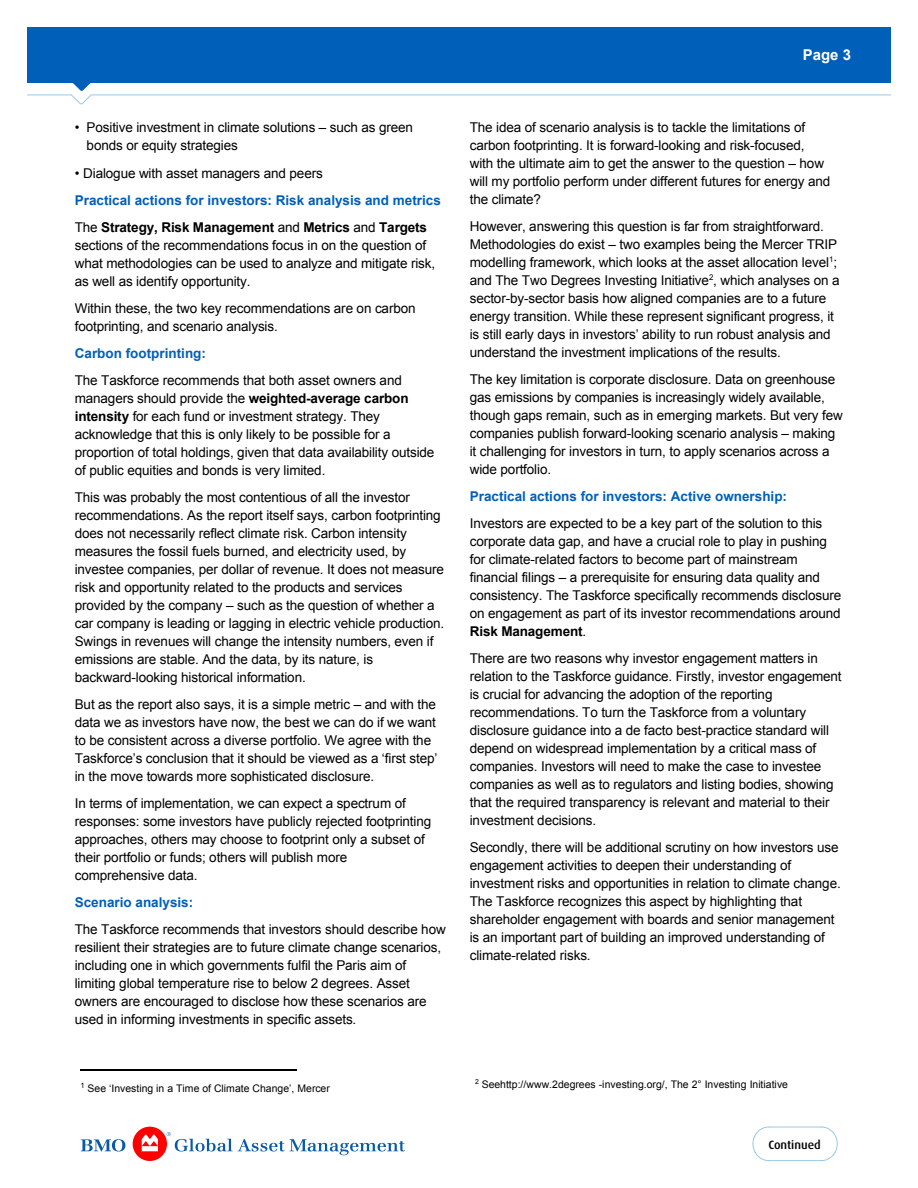
<style>
.page{position:relative;width:918px;height:1188px;background:#fff}
.page>*{position:absolute;margin:0;border:0;box-sizing:border-box;transform-origin:0 0}
.t1{font:700 15px "Arial";color:#fff}
.t2{font:13.5px/18px "Arial";letter-spacing:-.01em;color:#000}
.t3{font:700 13.5px/27px "Arial";color:#005fb9}
.t4{font:500 12px "Dax Pro";color:#000}
.t5{font:10.5px "Arial";color:#000}
.s1{font-weight:400;color:#000}
.s2{color:#000}
.s3{font-weight:700}
</style>
<div class="page">
<div style="left:27px;top:27px;width:864px;height:56px;background:#005fb9"></div>
<svg style="left:27px;top:83px;width:864px;height:22px"></svg>
<hr style="left:81px;top:1069px;width:216px;height:1px;background:#000">
<svg style="left:81px;top:1139px;width:44px;height:13px"></svg>
<div style="left:133px;top:1127px;width:34px;height:34px;background:#f00;border-radius:50%"></div>
<svg style="left:142px;top:1134px;width:16px;height:17px"></svg>
<svg style="left:167px;top:1132px;width:238px;height:23px"></svg>
<svg style="left:752px;top:1126px;width:86px;height:35px"></svg>
<p class="t2" style="left:87px;top:118px;width:328px;text-indent:-12px">• Positive investment in climate solutions – such as green bonds or equity strategies</p>
<p class="t2" style="left:75px;top:165px;width:250px">• Dialogue with asset managers and peers</p>
<p class="t3" style="left:75px;top:187px;width:368px">Practical actions for investors: Risk analysis and metrics<br><span class="s1">The</span> <span class="s2">Strategy, Risk Management</span> <span class="s1">and</span> <span class="s2">Metrics</span> <span class="s1">and</span> <span class="s2">Targets</span></p>
<p class="t2" style="left:75px;top:237px;width:362px">sections of the recommendations focus in on the question of what methodologies can be used to analyze and mitigate risk, as well as identify opportunity.</p>
<p class="t2" style="left:75px;top:300px;width:342px">Within these, the two key recommendations are on carbon footprinting, and scenario analysis.</p>
<p class="t3" style="left:75px;top:340px;width:133px">Carbon footprinting:</p>
<p class="t2" style="left:75px;top:372px;width:361px">The Taskforce recommends that both asset owners and managers should provide the <span class="s3">weighted-average carbon intensity</span> for each fund or investment strategy. They acknowledge that this is only likely to be possible for a proportion of total holdings, given that data availability outside of public equities and bonds is very limited.</p>
<p class="t2" style="left:75px;top:489px;width:371px">This was probably the most contentious of all the investor recommendations. As the report itself says, carbon footprinting does not necessarily reflect climate risk. Carbon intensity measures the fossil fuels burned, and electricity used, by investee companies, per dollar of revenue. It does not measure risk and opportunity related to the products and services provided by the company – such as the question of whether a car company is leading or lagging in electric vehicle production.<br>Swings in revenues will change the intensity numbers, even if emissions are stable. And the data, by its nature, is backward-looking historical information.</p>
<p class="t2" style="left:75px;top:696px;width:364px">But as the report also says, it is a simple metric – and with the data we as investors have now, the best we can do if we want to be consistent across a diverse portfolio. We agree with the Taskforce’s conclusion that it should be viewed as a ‘first step’ in the move towards more sophisticated disclosure.</p>
<p class="t2" style="left:75px;top:795px;width:358px">In terms of implementation, we can expect a spectrum of responses: some investors have publicly rejected footprinting approaches, others may choose to footprint only a subset of their portfolio or funds; others will publish more comprehensive data.</p>
<p class="t3" style="left:75px;top:889px;width:120px">Scenario analysis:</p>
<p class="t2" style="left:75px;top:921px;width:373px">The Taskforce recommends that investors should describe how resilient their strategies are to future climate change scenarios, including one in which governments fulfil the Paris aim of limiting global temperature rise to below 2 degrees. Asset owners are encouraged to disclose how these scenarios are used in informing investments in specific assets.</p>
<p class="t1" style="left:803px;top:45px;width:50px">Page 3</p>
<p class="t2" style="left:470px;top:118px;width:362px">The idea of scenario analysis is to tackle the limitations of carbon footprinting. It is forward-looking and risk-focused, with the ultimate aim to get the answer to the question – how will my portfolio perform under different futures for energy and the climate?</p>
<p class="t2" style="left:470px;top:217px;width:371px">However, answering this question is far from straightforward.<br>Methodologies do exist – two examples being the Mercer TRIP modelling framework, which looks at the asset allocation level<sup>1</sup>; and The Two Degrees Investing Initiative<sup>2</sup>, which analyses on a sector-by-sector basis how aligned companies are to a future energy transition. While these represent significant progress, it is still early days in investors’ ability to run robust analysis and understand the investment implications of the results.</p>
<p class="t2" style="left:470px;top:370px;width:375px">The key limitation is corporate disclosure. Data on greenhouse gas emissions by companies is increasingly widely available, though gaps remain, such as in emerging markets. But very few companies publish forward-looking scenario analysis – making it challenging for investors in turn, to apply scenarios across a wide portfolio.</p>
<p class="t3" style="left:470px;top:483px;width:319px">Practical actions for investors: Active ownership:</p>
<p class="t2" style="left:470px;top:514px;width:373px">Investors are expected to be a key part of the solution to this corporate data gap, and have a crucial role to play in pushing for climate-related factors to become part of mainstream financial filings – a prerequisite for ensuring data quality and consistency. The Taskforce specifically recommends disclosure on engagement as part of its investor recommendations around <span class="s3">Risk Management</span>.</p>
<p class="t2" style="left:470px;top:649px;width:373px">There are two reasons why investor engagement matters in relation to the Taskforce guidance. Firstly, investor engagement is crucial for advancing the adoption of the reporting recommendations. To turn the Taskforce from a voluntary disclosure guidance into a de facto best-practice standard will depend on widespread implementation by a critical mass of companies. Investors will need to make the case to investee companies as well as to regulators and listing bodies, showing that the required transparency is relevant and material to their investment decisions.</p>
<p class="t2" style="left:470px;top:838px;width:373px">Secondly, there will be additional scrutiny on how investors use engagement activities to deepen their understanding of investment risks and opportunities in relation to climate change.<br>The Taskforce recognizes this aspect by highlighting that shareholder engagement with boards and senior management is an important part of building an improved understanding of climate-related risks.</p>
<p class="t5" style="left:81px;top:1082px;width:251px"><sup>1</sup> See ‘Investing in a Time of Climate Change’, Mercer</p>
<p class="t5" style="left:475px;top:1077px;width:315px"><sup>2</sup> Seehttp://www.2degrees -investing.org/, The 2° Investing Initiative</p>
<p class="t4" style="left:768px;top:1137px;width:54px">Continued</p>
</div>
